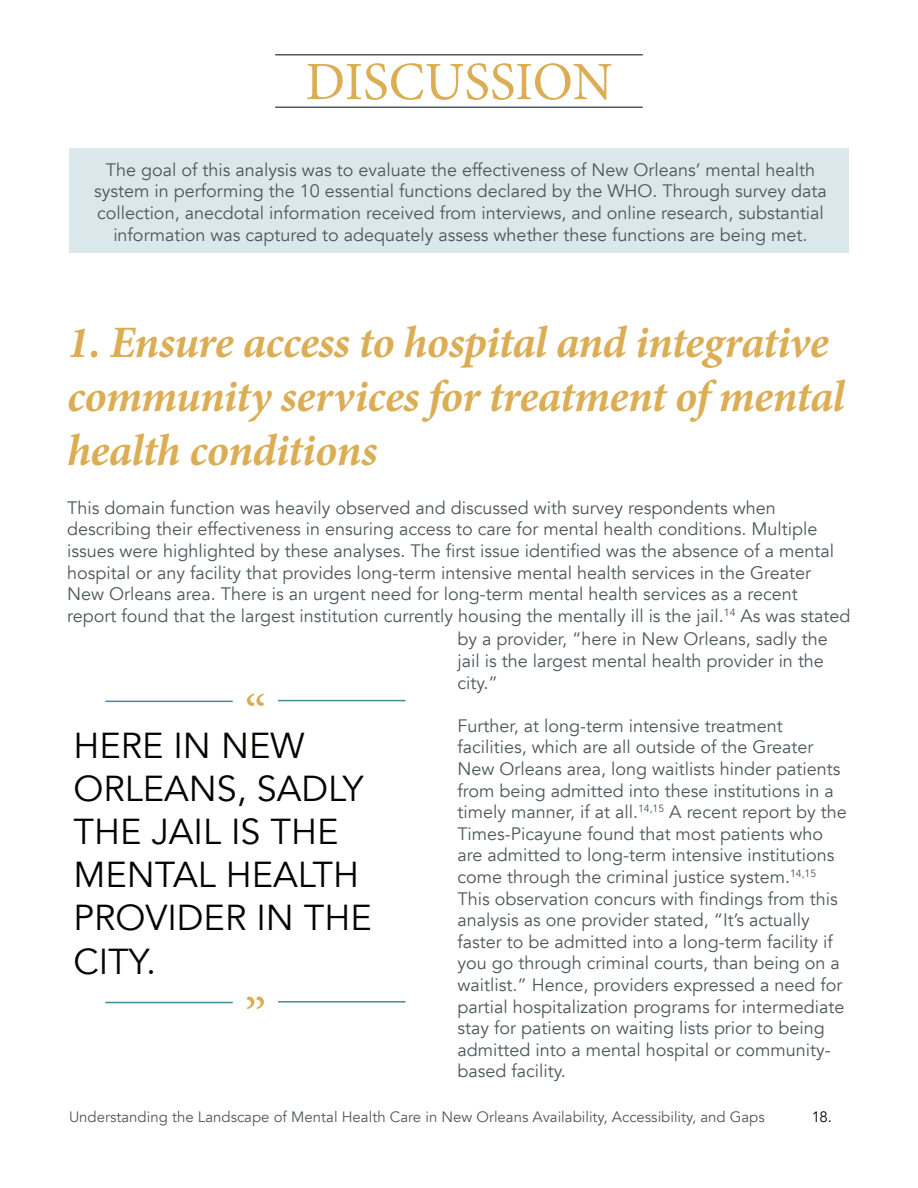
<style>
.page{position:relative;width:918px;height:1188px;background:#fff}
.page>*{position:absolute;margin:0;border:0;box-sizing:border-box;transform-origin:0 0}
.t1{font:54px "Minion Pro";color:#dbae56}
.t2{font:italic 700 45px/54px "Minion Pro";letter-spacing:-.015em;color:#dbae56}
.t3{font:36px/43.2px "Avenir";color:#040503}
.t4{font:18px/21.6px "Avenir";color:#4e585b}
.t5{font:15px "Avenir";color:#4e585b}
.t6{font:15px "Avenir";color:#040503}
</style>
<div class="page">
<div style="left:69px;top:148px;width:780px;height:105px;background:#dae8eb"></div>
<hr style="left:275px;top:54px;width:368px;height:2px;background:#4e585b">
<hr style="left:275px;top:106px;width:368px;height:2px;background:#4e585b">
<hr style="left:105px;top:1002px;width:128px;height:1px;background:#468b99">
<hr style="left:278px;top:1001px;width:128px;height:2px;background:#468b99">
<hr style="left:105px;top:701px;width:128px;height:1px;background:#468b99">
<hr style="left:278px;top:700px;width:128px;height:1px;background:#468b99">
<h1 class="t1" style="left:305px;top:46px;width:309px">DISCUSSION</h1>
<p class="t4" style="left:94px;top:159px;width:734px;text-align:center">The goal of this analysis was to evaluate the effectiveness of New Orleans’ mental health system in performing the 10 essential functions declared by the WHO. Through survey data collection, anecdotal information received from interviews, and online research, substantial information was captured to adequately assess whether these functions are being met.</p>
<h2 class="t2" style="left:67px;top:315px;width:779px">1. Ensure access to hospital and integrative community services for treatment of mental health conditions</h2>
<p class="t4" style="left:67px;top:497px;width:785px">This domain function was heavily observed and discussed with survey respondents when describing their effectiveness in ensuring access to care for mental health conditions. Multiple issues were highlighted by these analyses. The first issue identified was the absence of a mental hospital or any facility that provides long-term intensive mental health services in the Greater New Orleans area. There is an urgent need for long-term mental health services as a recent report found that the largest institution currently housing the mentally ill is the jail.<sup>14</sup> As was stated</p>
<p class="t4" style="left:457px;top:629px;width:372px">by a provider, “here in New Orleans, sadly the jail is the largest mental health provider in the city.”</p>
<p class="t4" style="left:457px;top:715px;width:391px">Further, at long-term intensive treatment facilities, which are all outside of the Greater New Orleans area, long waitlists hinder patients from being admitted into these institutions in a timely manner, if at all.<sup>14,15</sup> A recent report by the Times-Picayune found that most patients who are admitted to long-term intensive institutions come through the criminal justice system.<sup>14,15<br></sup>This observation concurs with findings from this analysis as one provider stated, “It’s actually faster to be admitted into a long-term facility if you go through criminal courts, than being on a waitlist.” Hence, providers expressed a need for partial hospitalization programs for intermediate stay for patients on waiting lists prior to being admitted into a mental hospital or community&shy;based facility.</p>
<h1 class="t1" style="left:245px;top:679px;width:23px">“</h1>
<h3 class="t3" style="left:73px;top:724px;width:300px">HERE IN NEW<br>ORLEANS, SADLY<br>THE JAIL IS THE<br>MENTAL HEALTH<br>PROVIDER IN THE<br>CITY.</h3>
<h1 class="t1" style="left:245px;top:981px;width:23px">”</h1>
<p class="t5" style="left:69px;top:1108px;width:697px">Understanding the Landscape of Mental Health Care in New Orleans Availability, Accessibility, and Gaps</p>
<p class="t6" style="left:811px;top:1108px;width:22px">18.</p>
</div>
